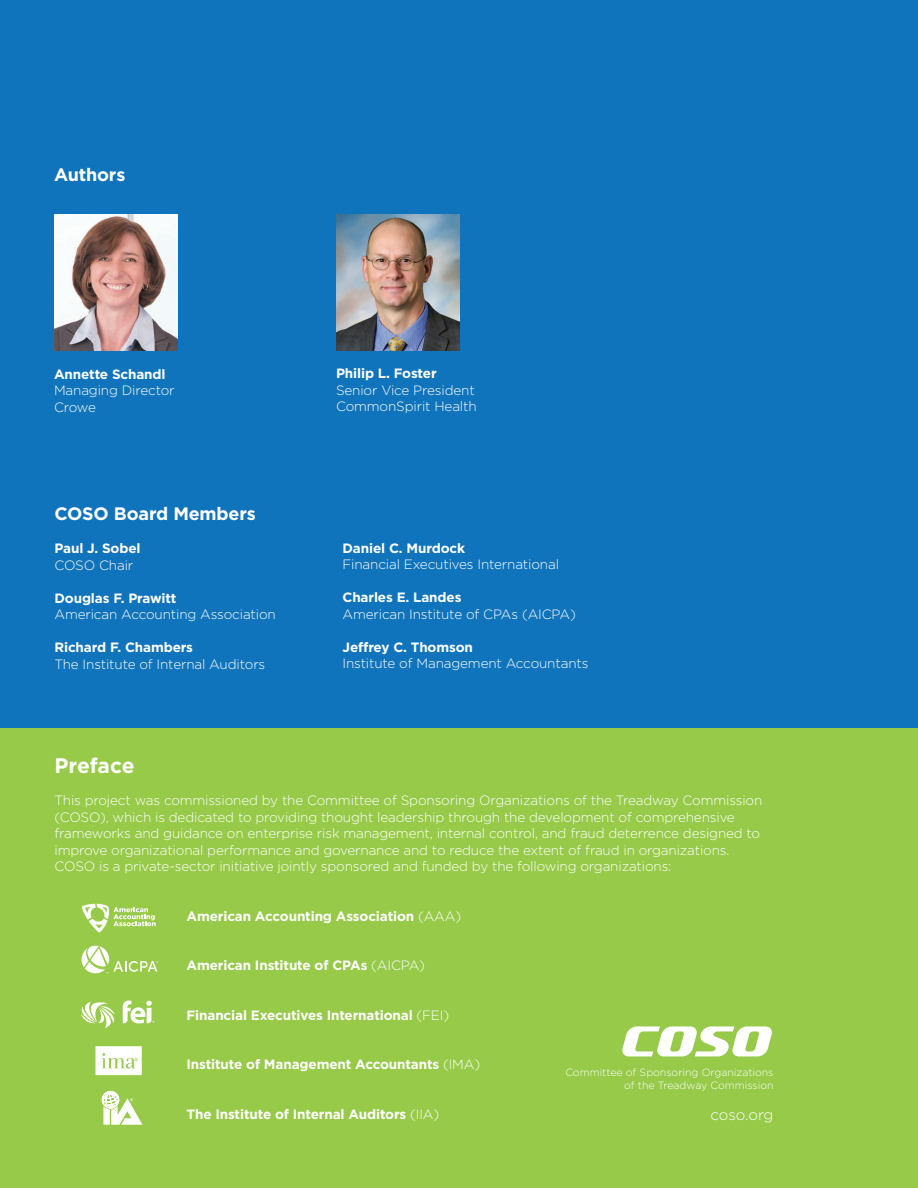
<style>
.page{position:relative;width:918px;height:1188px;background:#97ca49}
.page>*{position:absolute;margin:0;border:0;box-sizing:border-box;transform-origin:0 0}
.Subhead_60{font:700 21px "Gotham";letter-spacing:-.005em;color:#fff}
.Body_Text{font:700 18px "Gotham";letter-spacing:-.01em;color:#fff}
.Body_Text-2{font:300 15px "Gotham";color:#fff}
.Body_Text-3{font:300 13.5px/16.5px "Gotham";letter-spacing:-.01em;color:#fff}
.Body_Text-4{font:700 13.5px "Gotham";letter-spacing:-.01em;color:#fff}
.t1{font:300 10.5px "Gotham";color:#fff}
.s1{font-weight:300}
</style>
<div class="page">
<div style="left:0;top:0;width:918px;height:728px;background:#1074bc"></div>
<svg style="left:102px;top:1091px;width:41px;height:34px"></svg>
<svg style="left:82px;top:946px;width:76px;height:27px"></svg>
<svg style="left:81px;top:1001px;width:74px;height:27px"></svg>
<svg style="left:82px;top:904px;width:74px;height:28px"></svg>
<svg style="left:95px;top:1046px;width:47px;height:29px"></svg>
<svg style="left:622px;top:1026px;width:150px;height:30px"></svg>
<img style="left:54px;top:215px;width:123px;height:136px">
<img style="left:336px;top:215px;width:123px;height:136px">
<p class="Body_Text" style="left:54px;top:162px;width:73px">Authors</p>
<p class="Body_Text-4" style="left:54px;top:365px;width:113px">Annette Schandl</p>
<p class="Body_Text-3" style="left:54px;top:382px;width:122px">Managing Director</p>
<p class="Body_Text-3" style="left:54px;top:398px;width:43px">Crowe</p>
<p class="Body_Text" style="left:54px;top:502px;width:203px">COSO Board Members</p>
<p class="Body_Text-4" style="left:54px;top:539px;width:88px">Paul J. Sobel</p>
<p class="Body_Text-3" style="left:54px;top:556px;width:80px">COSO Chair</p>
<p class="Body_Text-4" style="left:54px;top:589px;width:124px">Douglas F. Prawitt</p>
<p class="Body_Text-3" style="left:54px;top:606px;width:223px">American Accounting Association</p>
<p class="Body_Text-4" style="left:54px;top:638px;width:140px">Richard F. Chambers</p>
<p class="Body_Text-3" style="left:54px;top:655px;width:212px">The Institute of Internal Auditors</p>
<p class="Subhead_60" style="left:55px;top:752px;width:82px">Preface</p>
<p class="Body_Text-4" style="left:336px;top:364px;width:102px">Philip L. Foster</p>
<p class="Body_Text-3" style="left:336px;top:381px;width:142px">Senior Vice President<br>CommonSpirit Health</p>
<p class="Body_Text-4" style="left:343px;top:539px;width:124px">Daniel C. Murdock</p>
<p class="Body_Text-3" style="left:343px;top:556px;width:218px">Financial Executives International</p>
<p class="Body_Text-4" style="left:343px;top:589px;width:120px">Charles E. Landes</p>
<p class="Body_Text-3" style="left:343px;top:606px;width:235px">American Institute of CPAs (AICPA)</p>
<p class="Body_Text-4" style="left:343px;top:638px;width:132px">Jeffrey C. Thomson</p>
<p class="Body_Text-3" style="left:343px;top:655px;width:247px">Institute of Management Accountants</p>
<p class="Body_Text-3" style="left:55px;top:792px;width:709px">This project was commissioned by the Committee of Sponsoring Organizations of the Treadway Commission (COSO), which is dedicated to providing thought leadership through the development of comprehensive frameworks and guidance on enterprise risk management, internal control, and fraud deterrence designed to improve organizational performance and governance and to reduce the extent of fraud in organizations.</p>
<p class="Body_Text-3" style="left:55px;top:858px;width:618px">COSO is a private-sector initiative jointly sponsored and funded by the following organizations:</p>
<p class="Body_Text-4" style="left:187px;top:907px;width:276px">American Accounting Association <span class="s1">(AAA)</span></p>
<p class="Body_Text-4" style="left:187px;top:956px;width:240px">American Institute of CPAs <span class="s1">(AICPA)</span></p>
<p class="Body_Text-4" style="left:187px;top:1006px;width:264px">Financial Executives International <span class="s1">(FEI)</span></p>
<p class="Body_Text-4" style="left:187px;top:1055px;width:295px">Institute of Management Accountants <span class="s1">(IMA)</span></p>
<p class="Body_Text-4" style="left:187px;top:1105px;width:254px">The Institute of Internal Auditors <span class="s1">(IIA)</span></p>
<p class="t1" style="left:565px;top:1066px;width:210px">Committee of Sponsoring Organizations</p>
<p class="t1" style="left:624px;top:1078px;width:151px">of the Treadway Commission</p>
<p class="Body_Text-2" style="left:711px;top:1105px;width:64px">coso.org</p>
</div>
